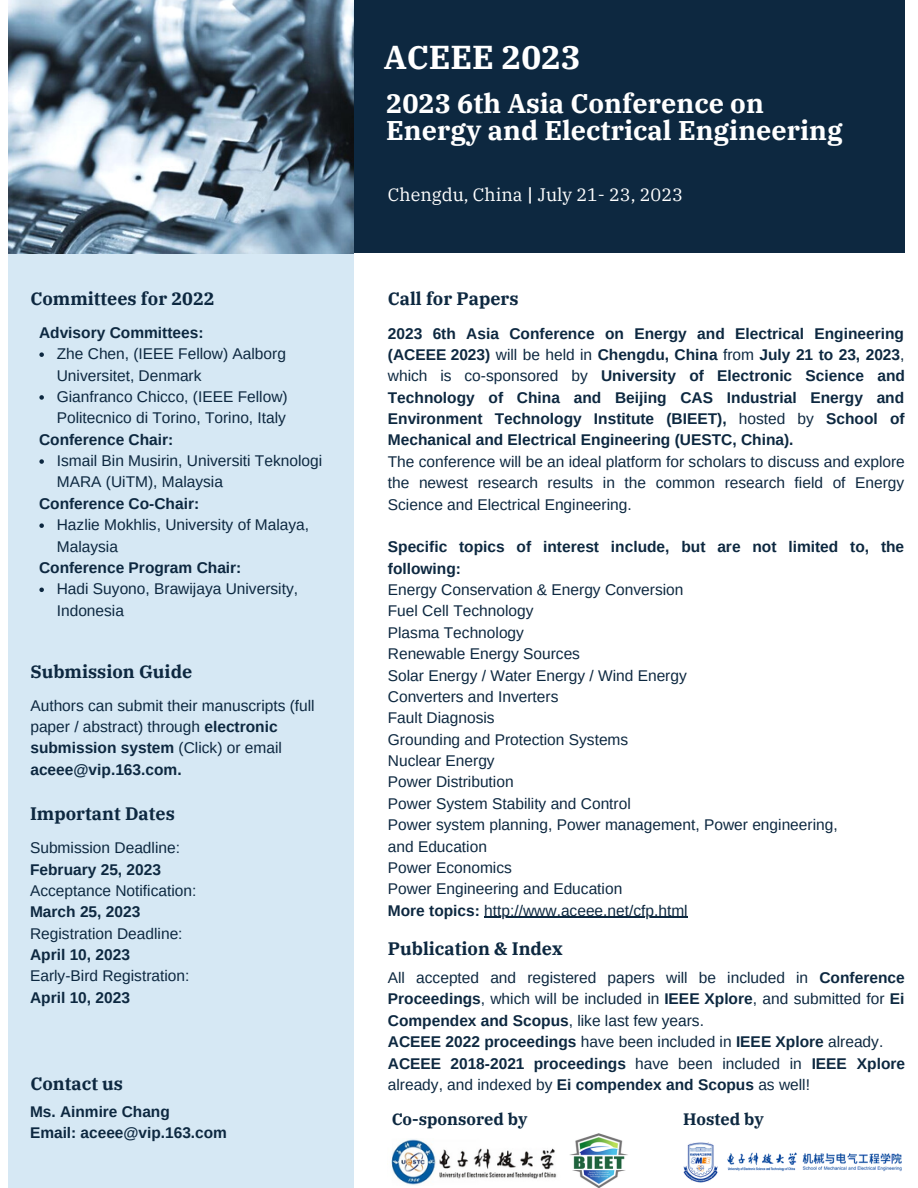
<style>
.page{position:relative;width:918px;height:1188px;background:#fff}
.page>*{position:absolute;margin:0;border:0;box-sizing:border-box;transform-origin:0 0}
.t1{font:700 33px "IBM Plex Serif";color:#fff}
.t2{font:700 27px/27px "IBM Plex Serif";color:#fff}
.t3{font:700 18px "IBM Plex Serif";color:#0d2840}
.t4{font:18px "IBM Plex Serif";color:#fff}
.t5{font:700 16.5px "IBM Plex Serif";color:#0d2840}
.t6{font:15.45px/21.3px "Arimo";color:#0d2840}
.t7{font:700 15.45px/21.3px "Arimo";color:#0d2840}
.s1{font-weight:700}
.s2{font-weight:400}
</style>
<div class="page">
<div style="left:8px;top:0;width:897px;height:253px;background:#0d2840"></div>
<div style="left:8px;top:254px;width:346px;height:934px;background:#d6e8f4"></div>
<img style="left:8px;top:0;width:346px;height:253px">
<img style="left:391px;top:1139px;width:166px;height:46px">
<img style="left:570px;top:1133px;width:58px;height:55px">
<img style="left:683px;top:1142px;width:219px;height:41px">
<hr style="left:484px;top:917px;width:204px;height:1px;background:#0d2840">
<svg style="left:39px;top:352px;width:5px;height:5px"></svg>
<svg style="left:39px;top:395px;width:5px;height:5px"></svg>
<svg style="left:39px;top:459px;width:5px;height:5px"></svg>
<svg style="left:39px;top:523px;width:5px;height:5px"></svg>
<svg style="left:39px;top:588px;width:5px;height:4px"></svg>
<h1 class="t1" style="left:384px;top:36px;width:198px">ACEEE 2023</h1>
<h2 class="t2" style="left:386px;top:89px;width:458px">2023 6th Asia Conference on<br>Energy and Electrical Engineering</h2>
<p class="t3" style="left:30px;top:286px;width:186px">Committees for 2022</p>
<p class="t7" style="left:39px;top:322px;width:166px">Advisory Committees:</p>
<p class="t6" style="left:57px;top:343px;width:232px">Zhe Chen, (IEEE Fellow) Aalborg<br>Universitet, Denmark<br>Gianfranco Chicco, (IEEE Fellow)<br>Politecnico di Torino, Torino, Italy</p>
<p class="t6" style="left:57px;top:450px;width:267px">Ismail Bin Musirin, Universiti Teknologi<br>MARA (UiTM), Malaysia</p>
<p class="t6" style="left:57px;top:514px;width:254px">Hazlie Mokhlis, University of Malaya,<br>Malaysia</p>
<p class="t6" style="left:57px;top:578px;width:243px">Hadi Suyono, Brawijaya University,<br>Indonesia</p>
<p class="t7" style="left:39px;top:429px;width:136px">Conference Chair:</p>
<p class="t7" style="left:39px;top:493px;width:162px">Conference Co-Chair:</p>
<p class="t7" style="left:39px;top:557px;width:204px">Conference Program Chair:</p>
<p class="t3" style="left:30px;top:659px;width:163px">Submission Guide</p>
<p class="t6" style="left:30px;top:695px;width:286px">Authors can submit their manuscripts (full paper / abstract) through <span class="s1">electronic submission system</span> (Click) or email <span class="s1">aceee@vip.163.com.</span></p>
<p class="t3" style="left:30px;top:802px;width:146px">Important Dates</p>
<p class="t6" style="left:30px;top:837px;width:151px">Submission Deadline:</p>
<p class="t7" style="left:30px;top:859px;width:133px">February 25, 2023</p>
<p class="t6" style="left:30px;top:880px;width:168px">Acceptance Notification:</p>
<p class="t7" style="left:30px;top:901px;width:112px">March 25, 2023</p>
<p class="t6" style="left:30px;top:923px;width:154px">Registration Deadline:</p>
<p class="t7" style="left:30px;top:944px;width:101px">April 10, 2023</p>
<p class="t6" style="left:30px;top:965px;width:161px">Early-Bird Registration:</p>
<p class="t7" style="left:30px;top:987px;width:101px">April 10, 2023</p>
<p class="t4" style="left:388px;top:182px;width:297px">Chengdu, China <span class="s1">|</span> July 21- 23, 2023</p>
<p class="t3" style="left:388px;top:286px;width:132px">Call for Papers</p>
<p class="t7" style="left:388px;top:323px;width:519px;text-align:justify">2023 6th Asia Conference on Energy and Electrical Engineering (ACEEE 2023) <span class="s2">will be held in</span> Chengdu, China <span class="s2">from</span> July 21 to 23, 2023<span class="s2">, which is co-sponsored by</span> University of Electronic Science and Technology of China and Beijing CAS Industrial Energy and Environment Technology Institute (BIEET), <span class="s2">hosted by</span> School of Mechanical and Electrical Engineering (UESTC, China).</p>
<p class="t6" style="left:388px;top:451px;width:519px;text-align:justify">The conference will be an ideal platform for scholars to discuss and explore the newest research results in the common research field of Energy Science and Electrical Engineering.</p>
<p class="t7" style="left:388px;top:536px;width:518px">Specific topics of interest include, but are not limited to, the following:</p>
<p class="t6" style="left:388px;top:579px;width:451px">Energy Conservation &amp; Energy Conversion<br>Fuel Cell Technology<br>Plasma Technology<br>Renewable Energy Sources<br>Solar Energy / Water Energy / Wind Energy<br>Converters and Inverters<br>Fault Diagnosis<br>Grounding and Protection Systems<br>Nuclear Energy<br>Power Distribution<br>Power System Stability and Control<br>Power system planning, Power management, Power engineering, and Education<br>Power Economics<br>Power Engineering and Education<br><span class="s1">More topics:</span> http://www.aceee.net/cfp.html</p>
<p class="t3" style="left:388px;top:936px;width:176px">Publication &amp; Index</p>
<p class="t6" style="left:388px;top:967px;width:519px">All accepted and registered papers will be included in <span class="s1">Conference Proceedings</span>, which will be included in <span class="s1">IEEE Xplore</span>, and submitted for <span class="s1">Ei Compendex and Scopus</span>, like last few years.<br><span class="s1">ACEEE 2022 proceedings</span> have been included in <span class="s1">IEEE Xplore</span> already.<br><span class="s1">ACEEE 2018-2021 proceedings</span> have been included in <span class="s1">IEEE Xplore</span></p>
<p class="t3" style="left:30px;top:1071px;width:94px">Contact us</p>
<p class="t6" style="left:388px;top:1074px;width:424px">already, and indexed by <span class="s1">Ei compendex and Scopus</span> as well!</p>
<p class="t7" style="left:30px;top:1101px;width:198px">Ms. Ainmire Chang<br>Email: aceee@vip.163.com</p>
<p class="t5" style="left:392px;top:1108px;width:137px">Co-sponsored by</p>
<p class="t5" style="left:683px;top:1108px;width:82px">Hosted by</p>
</div>
